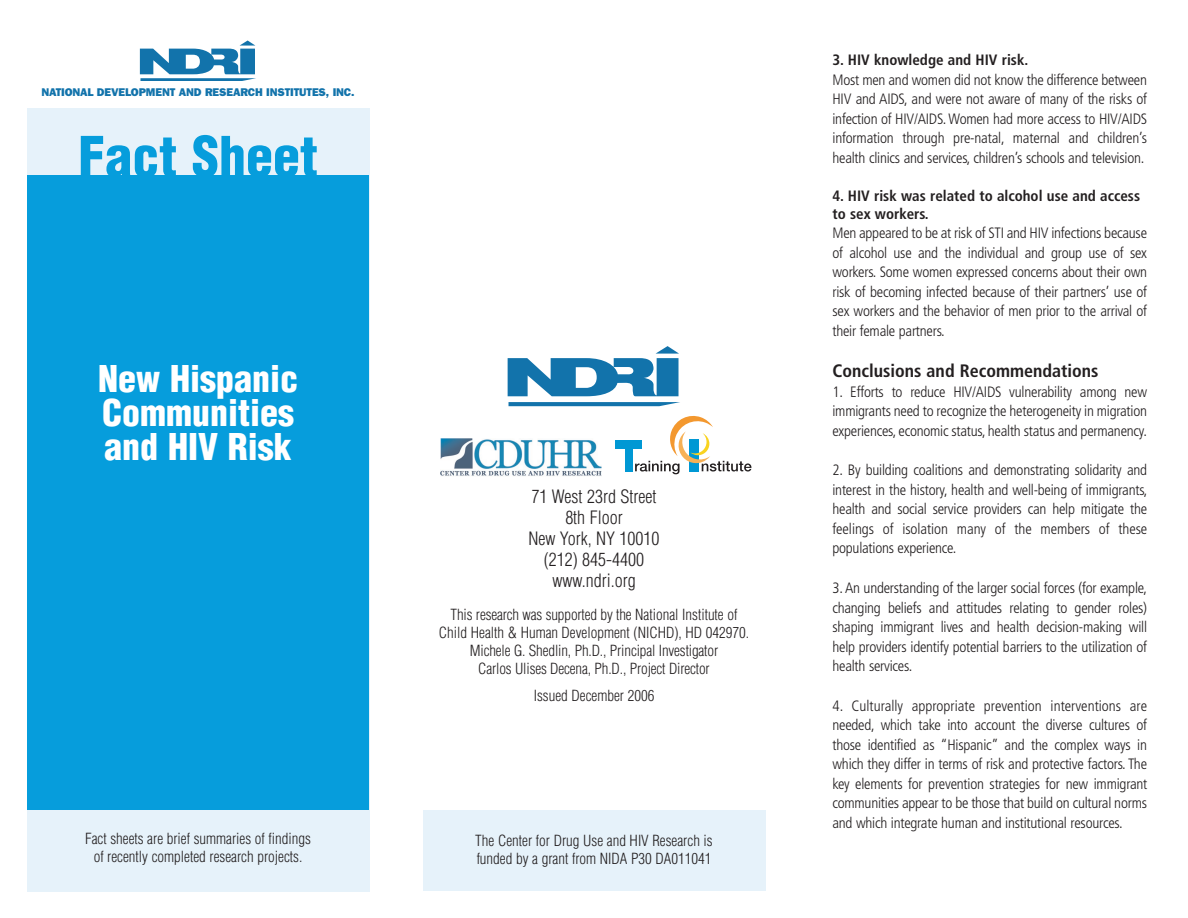
<style>
.page{position:relative;width:1188px;height:918px;background:#fff}
.page>*{position:absolute;margin:0;border:0;box-sizing:border-box;transform-origin:0 0}
.t1{font:900 condensed 54px "Helvetica";color:#069ddc}
.t2{font:900 condensed 36px/34.5px "Helvetica";color:#fff;text-align:justify}
.t3{font:300 condensed 18px/21px "Helvetica";color:#231f20;text-align:center}
.t4{font:700 condensed 18px "Frutiger";color:#231f20}
.t5{font:300 condensed 15px/19.5px "Frutiger";letter-spacing:-.015em;color:#231f20;text-align:justify}
.t6{font:300 condensed 15px/18px "Helvetica";color:#231f20;text-align:center}
.t7{font:700 condensed 15px/18px "Frutiger";color:#231f20}
.t8{font:800 11.25px "Franklin Gothic";letter-spacing:-.01em;color:#1273ab}
</style>
<div class="page">
<div style="left:27px;top:108px;width:342px;height:783px;background:#e6f2fa"></div>
<div style="left:423px;top:810px;width:342px;height:81px;background:#e6f2fa"></div>
<div style="left:27px;top:176px;width:342px;height:634px;background:#069ddc"></div>
<svg style="left:509px;top:402px;width:171px;height:4px"></svg>
<svg style="left:508px;top:346px;width:171px;height:50px"></svg>
<svg style="left:140px;top:40px;width:116px;height:41px"></svg>
<img style="left:440px;top:438px;width:162px;height:38px">
<div style="left:625px;top:445px;width:7px;height:27px;background:#0098d4"></div>
<div style="left:616px;top:440px;width:26px;height:8px;background:#0098d4"></div>
<svg style="left:635px;top:416px;width:116px;height:58px"></svg>
<p class="t8" style="left:42px;top:86px;width:315px">NATIONAL DEVELOPMENT AND RESEARCH INSTITUTES, INC.</p>
<h1 class="t1" style="left:78px;top:126px;width:241px">Fact Sheet</h1>
<h2 class="t2" style="left:98px;top:362px;width:201px">New Hispanic Communities and HIV Risk</h2>
<p class="t6" style="left:85px;top:830px;width:228px">Fact sheets are brief summaries of findings of recently completed research projects.</p>
<p class="t3" style="left:528px;top:487px;width:133px">71 West 23rd Street<br>8th Floor<br>New York, NY 10010 (212) 845-4400 www.ndri.org</p>
<p class="t6" style="left:439px;top:606px;width:312px">This research was supported by the National Institute of Child Health &amp; Human Development (NICHD), HD 042970.<br>Michele G. Shedlin, Ph.D., Principal Investigator<br>Carlos Ulises Decena, Ph.D., Project Director</p>
<p class="t6" style="left:534px;top:687px;width:122px">Issued December 2006</p>
<p class="t6" style="left:475px;top:832px;width:239px;text-align:left">The Center for Drug Use and HIV Research is funded by a grant from NIDA P30 DA011041</p>
<p class="t7" style="left:832px;top:52px;width:197px">3. HIV knowledge and HIV risk.</p>
<p class="t5" style="left:832px;top:71px;width:316px">Most men and women did not know the difference between HIV and AIDS, and were not aware of many of the risks of infection of HIV/AIDS. Women had more access to HIV/AIDS information through pre-natal, maternal and children’s health clinics and services, children’s schools and television.</p>
<p class="t7" style="left:832px;top:188px;width:309px">4. HIV risk was related to alcohol use and access to sex workers.</p>
<p class="t5" style="left:832px;top:225px;width:316px">Men appeared to be at risk of STI and HIV infections because of alcohol use and the individual and group use of sex workers. Some women expressed concerns about their own risk of becoming infected because of their partners’ use of sex workers and the behavior of men prior to the arrival of their female partners.</p>
<p class="t4" style="left:832px;top:364px;width:268px">Conclusions and Recommendations</p>
<p class="t5" style="left:832px;top:383px;width:316px">1. Efforts to reduce HIV/AIDS vulnerability among new immigrants need to recognize the heterogeneity in migration experiences, economic status, health status and permanency.</p>
<p class="t5" style="left:832px;top:462px;width:317px">2. By building coalitions and demonstrating solidarity and interest in the history, health and well-being of immigrants, health and social service providers can help mitigate the feelings of isolation many of the members of these populations experience.</p>
<p class="t5" style="left:832px;top:579px;width:316px">3. An understanding of the larger social forces (for example, changing beliefs and attitudes relating to gender roles) shaping immigrant lives and health decision-making will help providers identify potential barriers to the utilization of health services.</p>
<p class="t5" style="left:832px;top:697px;width:317px">4. Culturally appropriate prevention interventions are needed, which take into account the diverse cultures of those identified as “Hispanic” and the complex ways in which they differ in terms of risk and protective factors. The key elements for prevention strategies for new immigrant communities appear to be those that build on cultural norms and which integrate human and institutional resources.</p>
</div>
